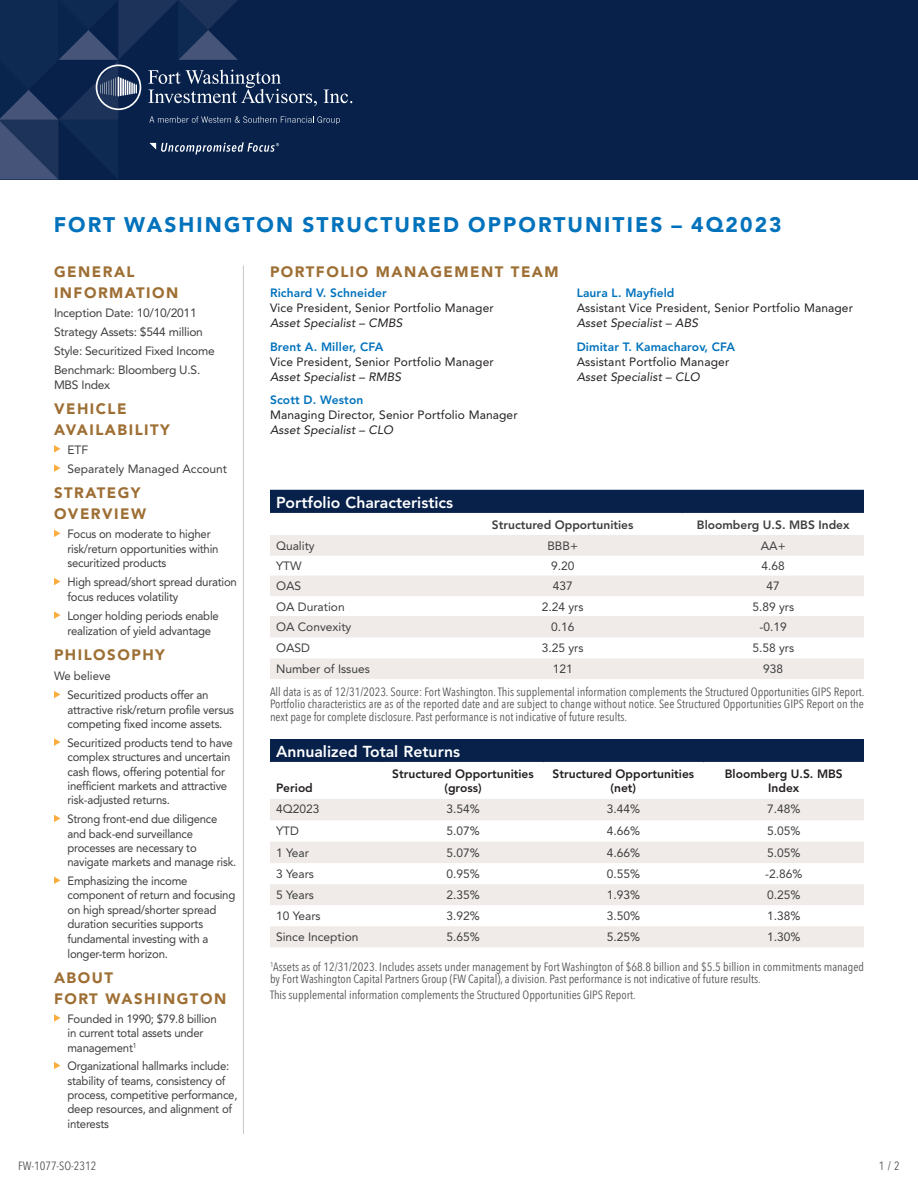
<style>
.page{position:relative;width:918px;height:1188px;background:#fff}
.page>*{position:absolute;margin:0;border:0;box-sizing:border-box;transform-origin:0 0}
.t1{font:900 21px "Avenir LT Std";letter-spacing:.1em;color:#0072bc}
.t2{font:800 15.75px "Avenir LT Std";color:#fff}
.t3{font:900 15px/21px "Avenir LT Std";letter-spacing:.1em;color:#9e6f34}
.t4{font:12px/14.4px "Avenir LT Std";letter-spacing:-.02em;color:#3e3e3f;scale:.95 1}
.t5{font:12px/12.3px "Avenir Next Condensed";color:#57585a;text-align:justify}
.t6{font:12px/18.9px "Avenir LT Std";letter-spacing:-.02em;color:#3e3e3f}
.t7{font:12px "Avenir LT Std";letter-spacing:.01em;color:#231f20}
.t8{font:12px/14.4px "Avenir LT Std";letter-spacing:-.02em;color:#3e3e3f;scale:.94 1}
.t9{font:italic 12px "Avenir LT Std";letter-spacing:.01em;color:#231f20}
.t10{font:800 12px "Avenir LT Std";letter-spacing:.01em;color:#0072bc}
.t11{font:800 12px/14.4px "Avenir LT Std";color:#231f20;text-align:center}
.t12{font:12px/19.4px "Avenir LT Std";color:#3e3e3f}
.t13{font:800 12px "Avenir LT Std";color:#3e3e3f}
</style>
<div class="page">
<div style="left:0;top:0;width:918px;height:179px;background:#07214b"></div>
<svg style="left:0;top:0;width:352px;height:180px"></svg>
<svg style="left:54px;top:445px;width:7px;height:8px"></svg>
<svg style="left:54px;top:464px;width:7px;height:8px"></svg>
<svg style="left:54px;top:530px;width:7px;height:7px"></svg>
<svg style="left:54px;top:578px;width:7px;height:7px"></svg>
<svg style="left:54px;top:611px;width:7px;height:8px"></svg>
<svg style="left:54px;top:691px;width:7px;height:7px"></svg>
<svg style="left:54px;top:738px;width:7px;height:8px"></svg>
<svg style="left:54px;top:815px;width:7px;height:7px"></svg>
<svg style="left:54px;top:877px;width:7px;height:7px"></svg>
<svg style="left:54px;top:1014px;width:7px;height:8px"></svg>
<svg style="left:54px;top:1062px;width:7px;height:7px"></svg>
<hr style="left:243px;top:265px;width:1px;height:869px;background:#c7c8ca">
<div style="left:270px;top:739px;width:594px;height:24px;background:#07214b"></div>
<svg style="left:270px;top:799px;width:594px;height:148px;fill:#f0ebe8"></svg>
<hr style="left:270px;top:762px;width:113px;height:1px;background:#fff">
<hr style="left:383px;top:762px;width:160px;height:1px;background:#fff">
<hr style="left:543px;top:762px;width:161px;height:1px;background:#fff">
<hr style="left:704px;top:762px;width:160px;height:1px;background:#fff">
<div style="left:270px;top:490px;width:594px;height:23px;background:#07214b"></div>
<svg style="left:270px;top:535px;width:594px;height:144px;fill:#f0ebe8"></svg>
<h1 class="t1" style="left:54px;top:212px;width:729px">FORT WASHINGTON STRUCTURED OPPORTUNITIES – 4Q2023</h1>
<p class="t3" style="left:54px;top:261px;width:82px">GENERAL</p>
<p class="t3" style="left:270px;top:261px;width:290px">PORTFOLIO MANAGEMENT TEAM</p>
<p class="t3" style="left:54px;top:282px;width:126px">INFORMATION</p>
<p class="t6" style="left:54px;top:303px;width:162px">Inception Date: 10/10/2011<br>Strategy Assets: $544 million<br>Style: Securitized Fixed Income<br>Benchmark: Bloomberg U.S.</p>
<p class="t6" style="left:54px;top:375px;width:58px">MBS Index</p>
<p class="t3" style="left:54px;top:398px;width:118px">VEHICLE<br>AVAILABILITY</p>
<p class="t12" style="left:67px;top:440px;width:161px">ETF<br>Separately Managed Account</p>
<p class="t3" style="left:54px;top:482px;width:94px">STRATEGY<br>OVERVIEW</p>
<p class="t4" style="left:68px;top:527px;width:161px">Focus on moderate to higher risk/return opportunities within securitized products</p>
<p class="t4" style="left:68px;top:575px;width:180px">High spread/short spread duration focus reduces volatility</p>
<p class="t4" style="left:68px;top:608px;width:161px;line-height:15px">Longer holding periods enable realization of yield advantage</p>
<p class="t3" style="left:54px;top:644px;width:112px">PHILOSOPHY</p>
<p class="t4" style="left:68px;top:666px;width:150px;line-height:19.8px;text-indent:-14px">We believe<br>Securitized products offer an</p>
<p class="t4" style="left:68px;top:702px;width:177px">attractive risk/return profile versus competing fixed income assets.</p>
<p class="t4" style="left:68px;top:736px;width:176px">Securitized products tend to have complex structures and uncertain cash flows, offering potential for inefficient markets and attractive risk-adjusted returns.</p>
<p class="t8" style="left:68px;top:812px;width:181px">Strong front-end due diligence and back-end surveillance processes are necessary to navigate markets and manage risk.</p>
<p class="t4" style="left:68px;top:874px;width:178px">Emphasizing the income component of return and focusing on high spread/shorter spread duration securities supports fundamental investing with a longer-term horizon.</p>
<p class="t3" style="left:54px;top:967px;width:174px">ABOUT<br>FORT WASHINGTON</p>
<p class="t4" style="left:68px;top:1011px;width:159px">Founded in 1990; $79.8 billion in current total assets under management<sup>1</sup></p>
<p class="t4" style="left:68px;top:1059px;width:181px">Organizational hallmarks include: stability of teams, consistency of process, competitive performance, deep resources, and alignment of interests</p>
<p class="t10" style="left:577px;top:286px;width:99px">Laura L. Mayfield</p>
<p class="t7" style="left:577px;top:301px;width:278px">Assistant Vice President, Senior Portfolio Manager</p>
<p class="t9" style="left:577px;top:316px;width:123px">Asset Specialist – ABS</p>
<p class="t10" style="left:577px;top:339px;width:160px">Dimitar T. Kamacharov, CFA</p>
<p class="t7" style="left:577px;top:355px;width:154px">Assistant Portfolio Manager</p>
<p class="t9" style="left:577px;top:370px;width:125px">Asset Specialist – CLO</p>
<p class="t10" style="left:270px;top:286px;width:118px">Richard V. Schneider</p>
<p class="t7" style="left:270px;top:301px;width:225px">Vice President, Senior Portfolio Manager</p>
<p class="t9" style="left:270px;top:316px;width:134px">Asset Specialist – CMBS</p>
<p class="t10" style="left:270px;top:339px;width:115px">Brent A. Miller, CFA</p>
<p class="t7" style="left:270px;top:355px;width:225px">Vice President, Senior Portfolio Manager</p>
<p class="t9" style="left:270px;top:370px;width:133px">Asset Specialist – RMBS</p>
<p class="t10" style="left:270px;top:393px;width:95px">Scott D. Weston</p>
<p class="t7" style="left:270px;top:408px;width:249px">Managing Director, Senior Portfolio Manager</p>
<p class="t9" style="left:270px;top:423px;width:125px">Asset Specialist – CLO</p>
<h2 class="t2" style="left:276px;top:493px;width:179px">Portfolio Characteristics</h2>
<p class="t13" style="left:492px;top:518px;width:143px">Structured Opportunities</p>
<p class="t13" style="left:697px;top:518px;width:154px">Bloomberg U.S. MBS Index</p>
<p class="t12" style="left:276px;top:536px;width:40px">Quality</p>
<p class="t6" style="left:547px;top:536px;width:32px">BBB+</p>
<p class="t6" style="left:761px;top:536px;width:26px">AA+</p>
<p class="t6" style="left:276px;top:557px;width:27px">YTW</p>
<p class="t6" style="left:551px;top:557px;width:25px">9.20</p>
<p class="t6" style="left:762px;top:557px;width:25px">4.68</p>
<p class="t6" style="left:276px;top:577px;width:27px">OAS</p>
<p class="t6" style="left:553px;top:577px;width:22px">437</p>
<p class="t6" style="left:767px;top:577px;width:15px">47</p>
<p class="t12" style="left:276px;top:597px;width:70px">OA Duration</p>
<p class="t6" style="left:542px;top:597px;width:43px">2.24 yrs</p>
<p class="t6" style="left:752px;top:597px;width:43px">5.89 yrs</p>
<p class="t12" style="left:276px;top:618px;width:77px">OA Convexity</p>
<p class="t6" style="left:551px;top:618px;width:25px">0.16</p>
<p class="t6" style="left:760px;top:618px;width:29px">-0.19</p>
<p class="t6" style="left:276px;top:639px;width:36px">OASD</p>
<p class="t6" style="left:542px;top:639px;width:43px">3.25 yrs</p>
<p class="t6" style="left:752px;top:639px;width:43px">5.58 yrs</p>
<p class="t12" style="left:276px;top:660px;width:95px">Number of Issues</p>
<p class="t6" style="left:553px;top:660px;width:22px">121</p>
<p class="t6" style="left:763px;top:660px;width:22px">938</p>
<p class="t5" style="left:270px;top:685px;width:596px">All data is as of 12/31/2023. Source: Fort Washington. This supplemental information complements the Structured Opportunities GIPS Report.<br>Portfolio characteristics are as of the reported date and are subject to change without notice. See Structured Opportunities GIPS Report on the next page for complete disclosure. Past performance is not indicative of future results.</p>
<h2 class="t2" style="left:276px;top:742px;width:186px">Annualized Total Returns</h2>
<p class="t11" style="left:276px;top:781px;width:38px">Period</p>
<p class="t11" style="left:392px;top:766px;width:143px">Structured Opportunities (gross)</p>
<p class="t11" style="left:553px;top:766px;width:143px">Structured Opportunities (net)</p>
<p class="t11" style="left:725px;top:766px;width:119px">Bloomberg U.S. MBS<br>Index</p>
<p class="t6" style="left:276px;top:800px;width:45px">4Q2023</p>
<p class="t6" style="left:446px;top:800px;width:35px">3.54%</p>
<p class="t6" style="left:607px;top:800px;width:35px">3.44%</p>
<p class="t6" style="left:767px;top:800px;width:35px">7.48%</p>
<p class="t6" style="left:276px;top:822px;width:24px">YTD</p>
<p class="t6" style="left:446px;top:822px;width:35px">5.07%</p>
<p class="t6" style="left:607px;top:822px;width:35px">4.66%</p>
<p class="t6" style="left:767px;top:822px;width:35px">5.05%</p>
<p class="t6" style="left:276px;top:843px;width:34px">1 Year</p>
<p class="t6" style="left:446px;top:843px;width:35px">5.07%</p>
<p class="t6" style="left:607px;top:843px;width:35px">4.66%</p>
<p class="t6" style="left:767px;top:843px;width:35px">5.05%</p>
<p class="t6" style="left:276px;top:865px;width:40px">3 Years</p>
<p class="t6" style="left:446px;top:865px;width:35px">0.95%</p>
<p class="t6" style="left:607px;top:865px;width:35px">0.55%</p>
<p class="t6" style="left:765px;top:865px;width:39px">-2.86%</p>
<p class="t6" style="left:276px;top:886px;width:40px">5 Years</p>
<p class="t6" style="left:446px;top:886px;width:35px">2.35%</p>
<p class="t6" style="left:607px;top:886px;width:35px">1.93%</p>
<p class="t6" style="left:767px;top:886px;width:35px">0.25%</p>
<p class="t6" style="left:276px;top:907px;width:46px">10 Years</p>
<p class="t6" style="left:446px;top:907px;width:35px">3.92%</p>
<p class="t6" style="left:607px;top:907px;width:35px">3.50%</p>
<p class="t6" style="left:767px;top:907px;width:35px">1.38%</p>
<p class="t12" style="left:276px;top:928px;width:84px">Since Inception</p>
<p class="t6" style="left:446px;top:928px;width:35px">5.65%</p>
<p class="t6" style="left:607px;top:928px;width:35px">5.25%</p>
<p class="t6" style="left:767px;top:928px;width:35px">1.30%</p>
<p class="t5" style="left:270px;top:960px;width:596px"><sup>1</sup>Assets as of 12/31/2023. Includes assets under management by Fort Washington of $68.8 billion and $5.5 billion in commitments managed by Fort Washington Capital Partners Group (FW Capital), a division. Past performance is not indicative of future results.</p>
<p class="t5" style="left:270px;top:988px;width:367px">This supplemental information complements the Structured Opportunities GIPS Report.</p>
<p class="t5" style="left:18px;top:1159px;width:80px">FW-1077-SO-2312</p>
<p class="t5" style="left:879px;top:1159px;width:23px">1 / 2</p>
</div>
